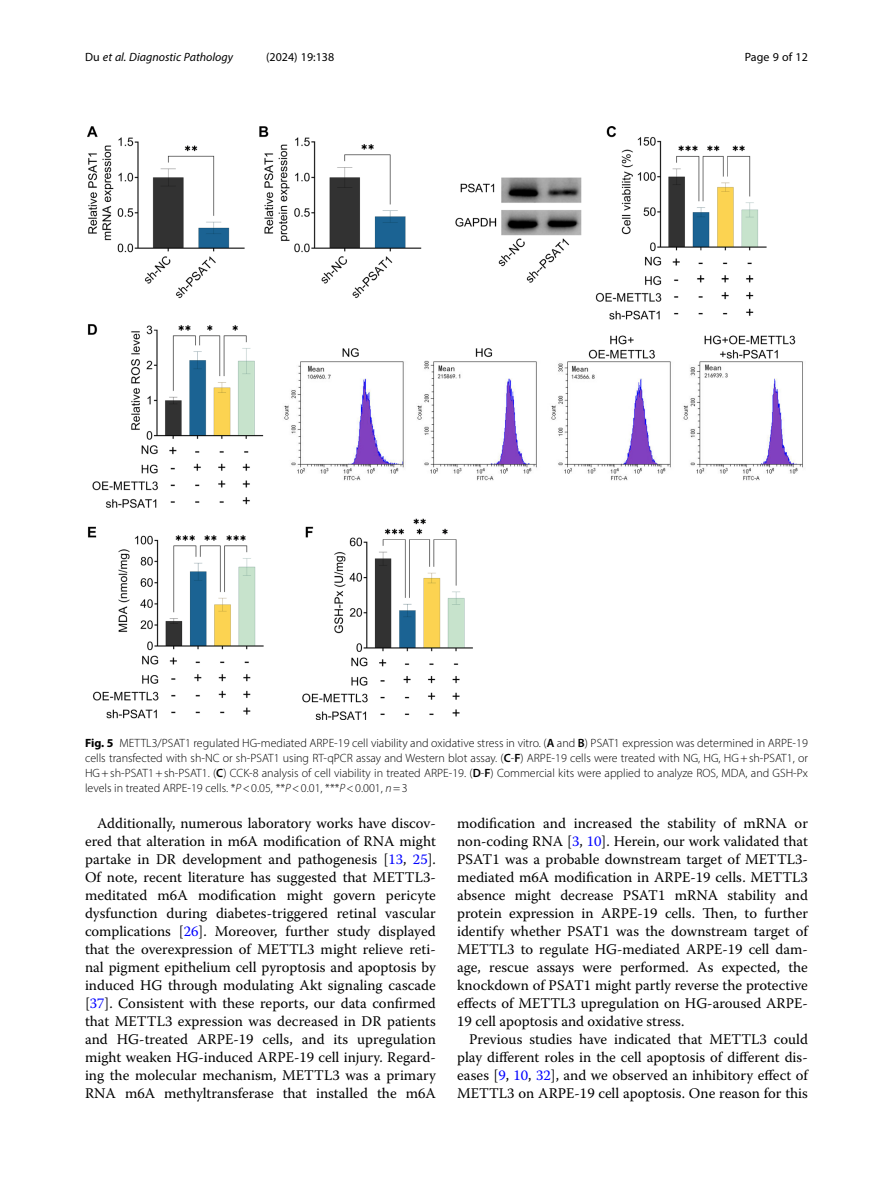
<style>
.page{position:relative;width:893px;height:1191px;background:#fff}
.page>*{position:absolute;margin:0;border:0;box-sizing:border-box;transform-origin:0 0}
.Body_Text_Indent{font:14.7px/18px "Warnock Pro";color:#000;text-align:justify}
.Figure_Caption{font:300 12px/15px "Myriad Pro";color:#000;text-align:justify}
.t1{font:italic 12px "Myriad Pro";color:#000}
.t2{font:12px "Myriad Pro";color:#000}
.s1{font-style:normal}
.s2{font-weight:700}
.s3{font-weight:600}
.s4{font-style:italic}
.s5{color:#00f}
</style>
<div class="page">
<img style="left:87px;top:126px;width:716px;height:593px">
<p class="t1" style="left:85px;top:50px;width:150px"><span class="s1">Du</span> et al. Diagnostic Pathology</p>
<p class="t2" style="left:266px;top:50px;width:70px">(2024) 19:138</p>
<p class="t2" style="left:745px;top:50px;width:65px">Page 9 of 12</p>
<p class="Figure_Caption" style="left:85px;top:735px;width:724px"><span class="s2">Fig. 5</span> METTL3/PSAT1 regulated HG-mediated ARPE-19 cell viability and oxidative stress in vitro. (<span class="s3">A</span> and <span class="s3">B</span>) PSAT1 expression was determined in ARPE-19 cells transfected with sh-NC or sh-PSAT1 using RT-qPCR assay and Western blot assay. (<span class="s3">C</span>-<span class="s3">F</span>) ARPE-19 cells were treated with NG, HG, HG+sh-PSAT1, or HG+sh-PSAT1+sh-PSAT1. (<span class="s3">C</span>) CCK-8 analysis of cell viability in treated ARPE-19. (<span class="s3">D</span>-<span class="s3">F</span>) Commercial kits were applied to analyze ROS, MDA, and GSH-Px levels in treated ARPE-19 cells. *<span class="s4">P</span>&lt;0.05, **<span class="s4">P</span>&lt;0.01, ***<span class="s4">P</span>&lt;0.001, <span class="s4">n</span>=3</p>
<p class="Body_Text_Indent" style="left:85px;top:814px;width:352px;text-indent:12px">Additionally, numerous laboratory works have discov&shy;ered that alteration in m6A modification of RNA might partake in DR development and pathogenesis [<span class="s5">13</span>, <span class="s5">25</span>].<br>Of note, recent literature has suggested that METTL3- meditated m6A modification might govern pericyte dysfunction during diabetes-triggered retinal vascular complications [<span class="s5">26</span>]. Moreover, further study displayed that the overexpression of METTL3 might relieve reti&shy;nal pigment epithelium cell pyroptosis and apoptosis by induced HG through modulating Akt signaling cascade [<span class="s5">37</span>]. Consistent with these reports, our data confirmed that METTL3 expression was decreased in DR patients and HG-treated ARPE-19 cells, and its upregulation might weaken HG-induced ARPE-19 cell injury. Regard&shy;ing the molecular mechanism, METTL3 was a primary RNA m6A methyltransferase that installed the m6A</p>
<p class="Body_Text_Indent" style="left:457px;top:814px;width:352px">modification and increased the stability of mRNA or non-coding RNA [<span class="s5">3</span>, <span class="s5">10</span>]. Herein, our work validated that PSAT1 was a probable downstream target of METTL3- mediated m6A modification in ARPE-19 cells. METTL3 absence might decrease PSAT1 mRNA stability and protein expression in ARPE-19 cells. Then, to further identify whether PSAT1 was the downstream target of METTL3 to regulate HG-mediated ARPE-19 cell dam&shy;age, rescue assays were performed. As expected, the knockdown of PSAT1 might partly reverse the protective effects of METTL3 upregulation on HG-aroused ARPE-19 cell apoptosis and oxidative stress.</p>
<p class="Body_Text_Indent" style="left:457px;top:1030px;width:352px;text-indent:12px">Previous studies have indicated that METTL3 could play different roles in the cell apoptosis of different dis&shy;eases [<span class="s5">9</span>, <span class="s5">10</span>, <span class="s5">32</span>], and we observed an inhibitory effect of METTL3 on ARPE-19 cell apoptosis. One reason for this</p>
</div>
